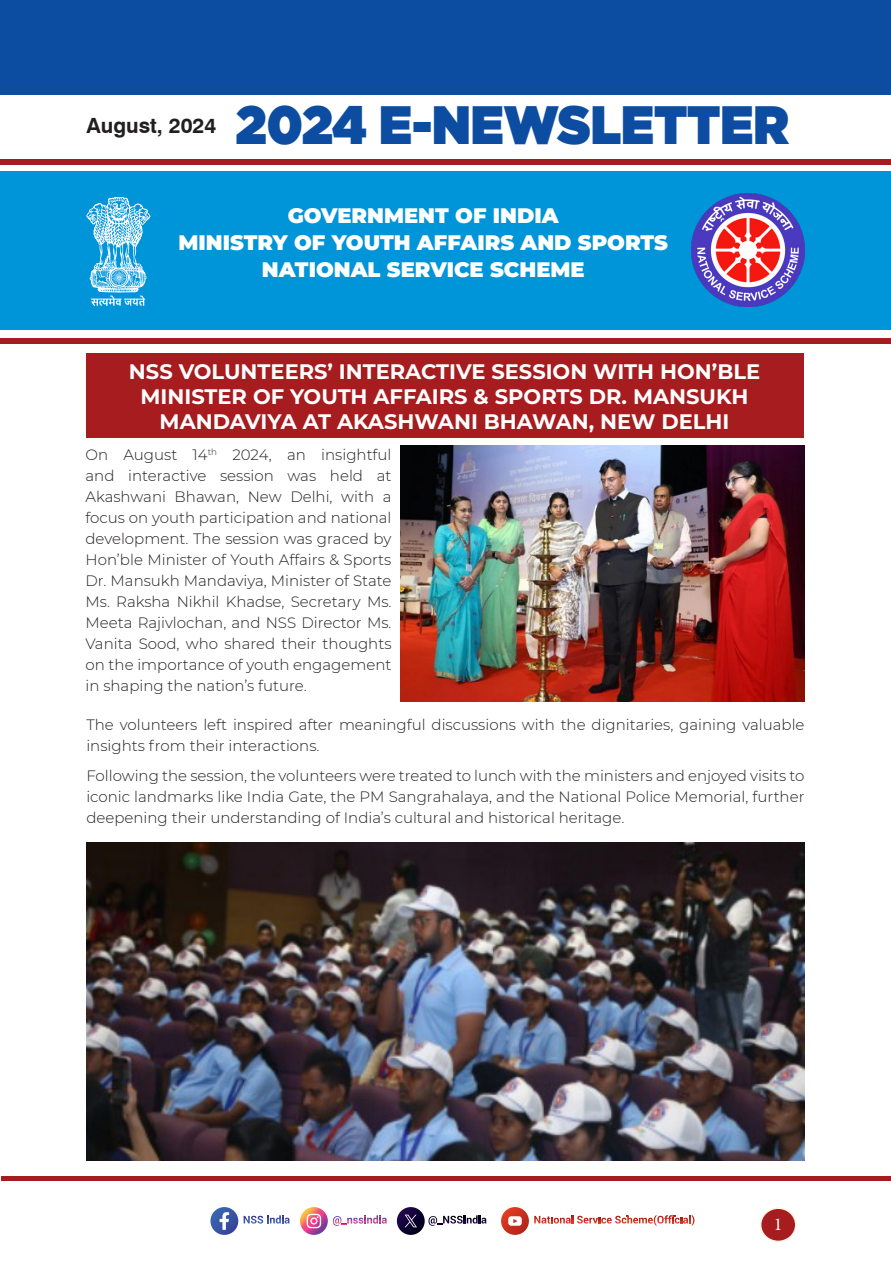
<style>
.page{position:relative;width:891px;height:1269px;background:#fff}
.page>*{position:absolute;margin:0;border:0;box-sizing:border-box;transform-origin:0 0}
.t1{font:900 54px "Gotham";color:#0d4da1;scale:.92 1}
.t2{font:100 21px/25.2px "Montserrat";color:#fff;text-align:center}
.t3{font:700 21px "Swiss 721 BT";color:#231f20}
.t4{font:18px "Minion Pro";color:#fff}
.t5{font:300 15px/21px "Montserrat";color:#231f20;text-align:justify}
</style>
<div class="page">
<div style="left:761px;top:1208px;width:35px;height:33px;background:#a61c1f;border-radius:50%"></div>
<div style="left:760px;top:1208px;width:36px;height:34px;border:2px solid #fef2e3;border-radius:50%"></div>
<svg style="left:210px;top:1207px;width:28px;height:28px"></svg>
<svg style="left:220px;top:1212px;width:9px;height:18px"></svg>
<svg style="left:300px;top:1207px;width:28px;height:28px"></svg>
<svg style="left:307px;top:1214px;width:14px;height:14px"></svg>
<svg style="left:397px;top:1207px;width:28px;height:28px"></svg>
<svg style="left:405px;top:1215px;width:12px;height:12px"></svg>
<svg style="left:501px;top:1207px;width:28px;height:28px"></svg>
<svg style="left:508px;top:1216px;width:14px;height:10px"></svg>
<svg style="left:244px;top:1215px;width:46px;height:9px"></svg>
<svg style="left:333px;top:1215px;width:54px;height:11px"></svg>
<svg style="left:428px;top:1215px;width:59px;height:11px"></svg>
<svg style="left:534px;top:1215px;width:160px;height:11px"></svg>
<hr style="left:2px;top:1176px;width:889px;height:4px;background:#a61c1f">
<div style="left:0;top:171px;width:891px;height:159px;background:#0095d9"></div>
<div style="left:0;top:0;width:891px;height:94px;background:#0d4da1"></div>
<div style="left:0;top:159px;width:891px;height:6px;background:#a61c1f"></div>
<div style="left:0;top:338px;width:891px;height:6px;background:#a61c1f"></div>
<svg style="left:86px;top:197px;width:64px;height:109px"></svg>
<img style="left:692px;top:194px;width:113px;height:113px">
<div style="left:86px;top:354px;width:718px;height:84px;background:#a61c1f"></div>
<img style="left:400px;top:446px;width:405px;height:256px">
<img style="left:86px;top:843px;width:718px;height:318px">
<p class="t3" style="left:86px;top:111px;width:131px">August, 2024</p>
<p class="t1" style="left:236px;top:86px;width:603px">2024 E-NEWSLETTER</p>
<p class="t2" style="left:288px;top:203px;width:272px">GOVERNMENT OF INDIA</p>
<p class="t2" style="left:178px;top:230px;width:491px">MINISTRY OF YOUTH AFFAIRS AND SPORTS</p>
<p class="t2" style="left:262px;top:257px;width:324px">NATIONAL SERVICE SCHEME</p>
<p class="t2" style="left:129px;top:358px;width:633px">NSS VOLUNTEERS’ INTERACTIVE SESSION WITH HON’BLE<br>MINISTER OF YOUTH AFFAIRS &amp; SPORTS DR. MANSUKH<br>MANDAVIYA AT AKASHWANI BHAWAN, NEW DELHI</p>
<p class="t5" style="left:86px;top:444px;width:308px">On August 14<sup>th</sup> 2024, an insightful and interactive session was held at Akashwani Bhawan, New Delhi, with a focus on youth participation and national development. The session was graced by Hon’ble Minister of Youth Affairs &amp; Sports Dr. Mansukh Mandaviya, Minister of State Ms. Raksha Nikhil Khadse, Secretary Ms.<br>Meeta Rajivlochan, and NSS Director Ms.<br>Vanita Sood, who shared their thoughts on the importance of youth engagement in shaping the nation’s future.</p>
<p class="t5" style="left:86px;top:714px;width:720px">The volunteers left inspired after meaningful discussions with the dignitaries, gaining valuable insights from their interactions.</p>
<p class="t5" style="left:86px;top:764px;width:720px">Following the session, the volunteers were treated to lunch with the ministers and enjoyed visits to iconic landmarks like India Gate, the PM Sangrahalaya, and the National Police Memorial, further deepening their understanding of India’s cultural and historical heritage.</p>
<p class="t4" style="left:774px;top:1212px;width:10px">1</p>
</div>
